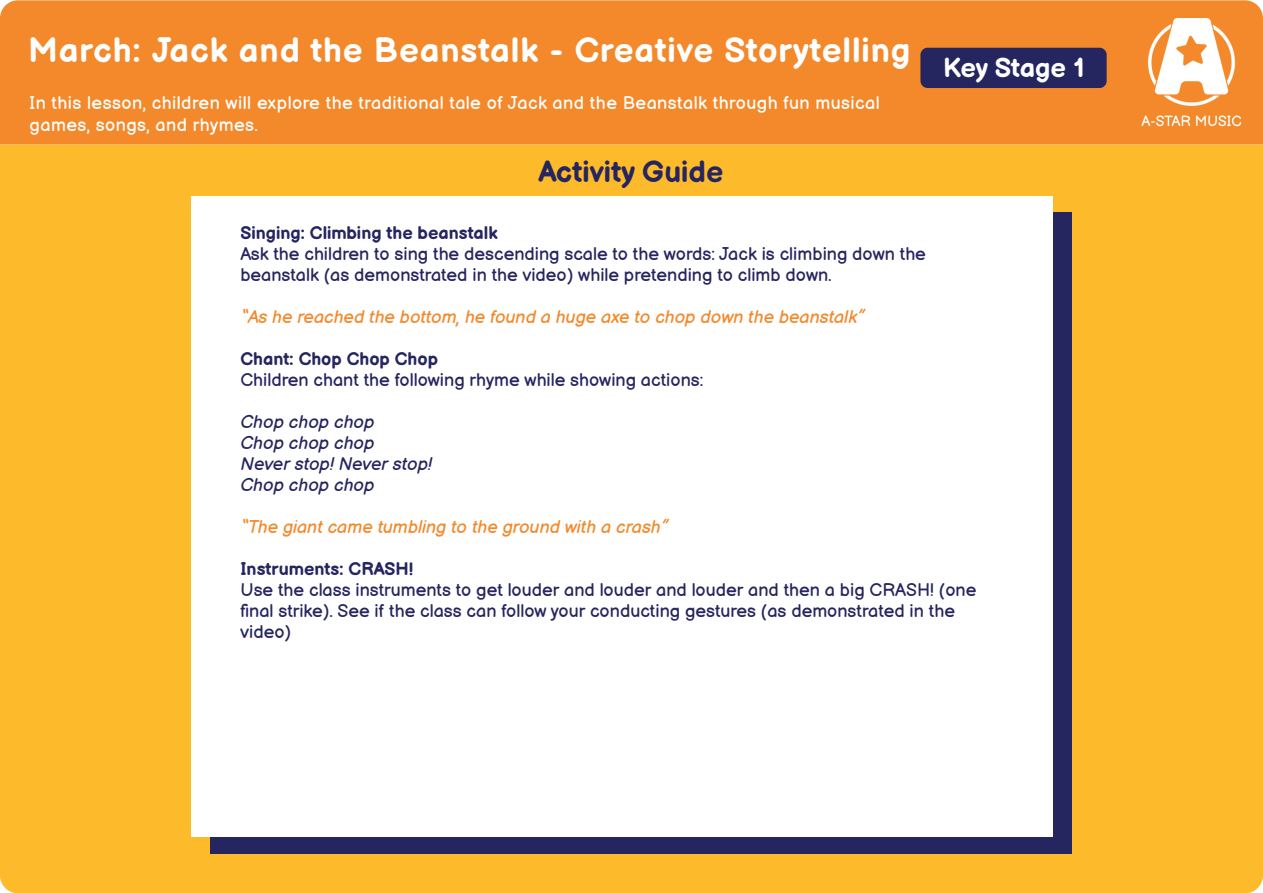
<style>
.page{position:relative;width:1263px;height:893px;background:#fff}
.page>*{position:absolute;margin:0;border:0;box-sizing:border-box;transform-origin:0 0}
.t1{font:700 34.5px "Balsamiq Sans";letter-spacing:.025em;color:#fff}
.t2{font:700 30px "Balsamiq Sans";color:#25255f}
.t3{font:700 27px "Balsamiq Sans";color:#fff}
.t4{font:18px/21px "Balsamiq Sans";color:#252560}
.t5{font:18px/21.6px "Balsamiq Sans";letter-spacing:.025em;color:#fff}
.t6{font:italic 18px "Balsamiq Sans";color:#f4892b}
.t7{font:700 18px "Balsamiq Sans";color:#252560}
.t8{font:italic 18px/21px "Balsamiq Sans";color:#252560}
</style>
<div class="page">
<div style="left:0;top:0;width:1263px;height:145px;background:#f4892b"></div>
<div style="left:0;top:145px;width:1263px;height:748px;background:#fdba2a"></div>
<img style="left:1138px;top:18px;width:106px;height:112px">
<div style="left:210px;top:212px;width:861px;height:641px;background:#252560"></div>
<div style="left:191px;top:196px;width:862px;height:640px;background:#fff"></div>
<div style="left:920px;top:48px;width:187px;height:40px;background:#252560;border-radius:7px"></div>
<h1 class="t1" style="left:28px;top:21px;width:884px">March: Jack and the Beanstalk - Creative Storytelling</h1>
<p class="t5" style="left:30px;top:91px;width:852px">In this lesson, children will explore the traditional tale of Jack and the Beanstalk through fun musical games, songs, and rhymes.</p>
<h2 class="t2" style="left:538px;top:146px;width:186px">Activity Guide</h2>
<h3 class="t3" style="left:943px;top:44px;width:143px">Key Stage 1</h3>
<p class="t7" style="left:240px;top:217px;width:259px">Singing: Climbing the beanstalk</p>
<p class="t4" style="left:240px;top:242px;width:687px">Ask the children to sing the descending scale to the words: Jack is climbing down the beanstalk (as demonstrated in the video) while pretending to climb down.</p>
<p class="t6" style="left:240px;top:302px;width:626px">“As he reached the bottom, he found a huge axe to chop down the beanstalk”</p>
<p class="t7" style="left:240px;top:343px;width:199px">Chant: Chop Chop Chop</p>
<p class="t4" style="left:240px;top:368px;width:464px">Children chant the following rhyme while showing actions:</p>
<p class="t8" style="left:240px;top:409px;width:193px">Chop chop chop<br>Chop chop chop<br>Never stop! Never stop!<br>Chop chop chop</p>
<p class="t6" style="left:240px;top:512px;width:429px">“The giant came tumbling to the ground with a crash”</p>
<p class="t7" style="left:240px;top:553px;width:175px">Instruments: CRASH!</p>
<p class="t4" style="left:240px;top:578px;width:737px">Use the class instruments to get louder and louder and louder and then a big CRASH! (one final strike). See if the class can follow your conducting gestures (as demonstrated in the video)</p>
</div>
